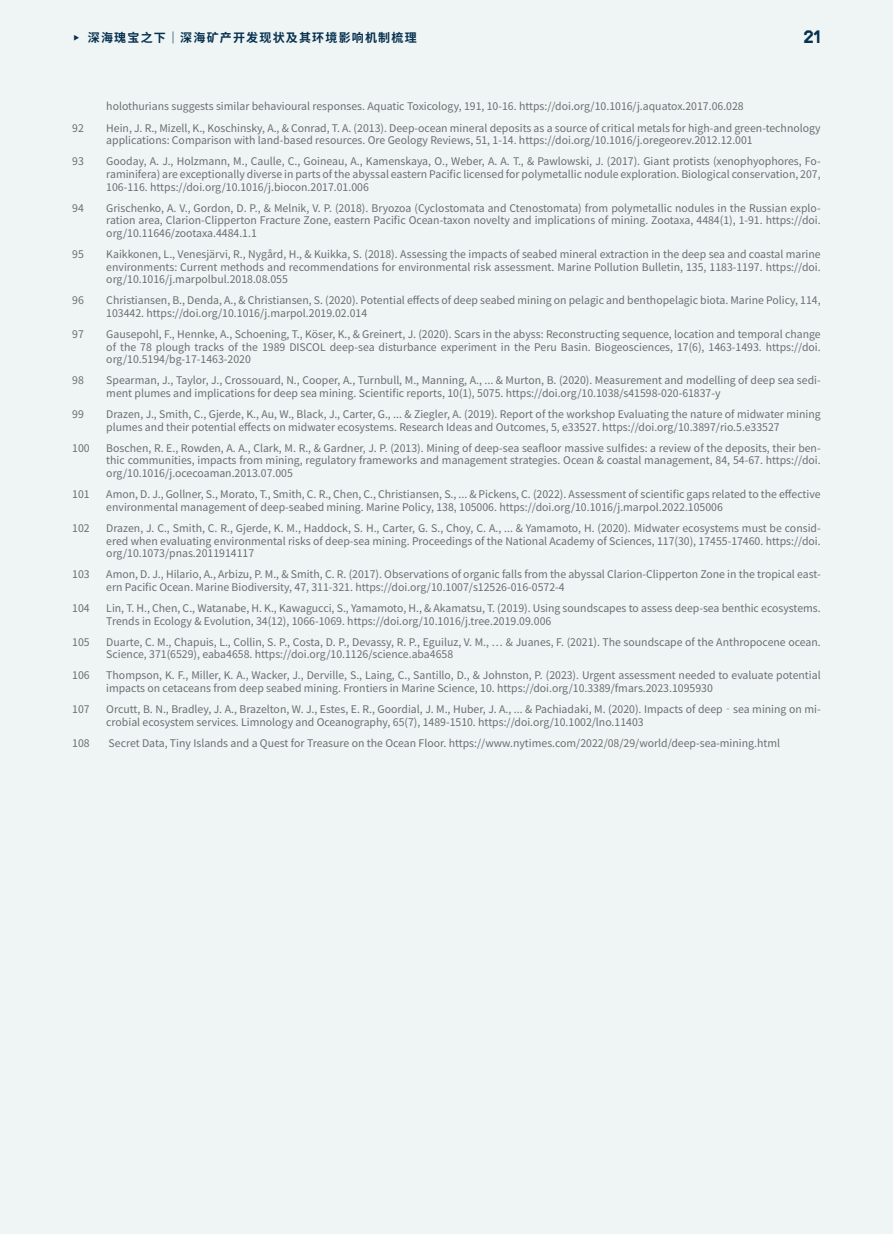
<style>
.page{position:relative;width:893px;height:1234px;background:#fff}
.page>*{position:absolute;margin:0;border:0;box-sizing:border-box;transform-origin:0 0}
.t1{font:18px "Sanctuary LC";color:#07314f}
.t2{font:700 12px "Noto Sans SC";letter-spacing:.1em;color:#07314f}
.t3{font:10.5px/12.6px "Noto Sans SC";color:#6c6d70}
.s1{font-size:6px}
</style>
<div class="page">
<div style="left:0;top:0;width:893px;height:1233px;background:#eff4f5"></div>
<p class="t2" style="left:73px;top:31px;width:345px"><span class="s1">▶</span> 深海瑰宝之下｜深海矿产开发现状及其环境影响机制梳理</p>
<h1 class="t1" style="left:804px;top:26px;width:18px">21</h1>
<p class="t3" style="left:106px;top:100px;width:639px">holothurians suggests similar behavioural responses. Aquatic Toxicology, 191, 10-16. https://doi.org/10.1016/j.aquatox.2017.06.028</p>
<p class="t3" style="left:72px;top:122px;width:13px">92</p>
<p class="t3" style="left:106px;top:122px;width:716px">Hein, J. R., Mizell, K., Koschinsky, A., &amp; Conrad, T. A. (2013). Deep-ocean mineral deposits as a source of critical metals for high-and green-technology applications: Comparison with land-based resources. Ore Geology Reviews, 51, 1-14. https://doi.org/10.1016/j.oregeorev.2012.12.001</p>
<p class="t3" style="left:72px;top:155px;width:13px">93</p>
<p class="t3" style="left:106px;top:155px;width:716px;text-align:justify">Gooday, A. J., Holzmann, M., Caulle, C., Goineau, A., Kamenskaya, O., Weber, A. A. T., &amp; Pawlowski, J. (2017). Giant protists (xenophyophores, Fo&shy;raminifera) are exceptionally diverse in parts of the abyssal eastern Pacific licensed for polymetallic nodule exploration. Biological conservation, 207, 106-116. https://doi.org/10.1016/j.biocon.2017.01.006</p>
<p class="t3" style="left:72px;top:202px;width:13px">94</p>
<p class="t3" style="left:106px;top:202px;width:716px;text-align:justify">Grischenko, A. V., Gordon, D. P., &amp; Melnik, V. P. (2018). Bryozoa (Cyclostomata and Ctenostomata) from polymetallic nodules in the Russian explo&shy;ration area, Clarion-Clipperton Fracture Zone, eastern Pacific Ocean-taxon novelty and implications of mining. Zootaxa, 4484(1), 1-91. https://doi. org/10.11646/zootaxa.4484.1.1</p>
<p class="t3" style="left:72px;top:248px;width:13px">95</p>
<p class="t3" style="left:106px;top:248px;width:716px;text-align:justify">Kaikkonen, L., Venesjärvi, R., Nygård, H., &amp; Kuikka, S. (2018). Assessing the impacts of seabed mineral extraction in the deep sea and coastal marine environments: Current methods and recommendations for environmental risk assessment. Marine Pollution Bulletin, 135, 1183-1197. https://doi. org/10.1016/j.marpolbul.2018.08.055</p>
<p class="t3" style="left:72px;top:294px;width:13px">96</p>
<p class="t3" style="left:106px;top:294px;width:716px">Christiansen, B., Denda, A., &amp; Christiansen, S. (2020). Potential effects of deep seabed mining on pelagic and benthopelagic biota. Marine Policy, 114,<br>103442. https://doi.org/10.1016/j.marpol.2019.02.014</p>
<p class="t3" style="left:72px;top:328px;width:13px">97</p>
<p class="t3" style="left:106px;top:328px;width:716px;text-align:justify">Gausepohl, F., Hennke, A., Schoening, T., Köser, K., &amp; Greinert, J. (2020). Scars in the abyss: Reconstructing sequence, location and temporal change of the 78 plough tracks of the 1989 DISCOL deep-sea disturbance experiment in the Peru Basin. Biogeosciences, 17(6), 1463-1493. https://doi. org/10.5194/bg-17-1463-2020</p>
<p class="t3" style="left:72px;top:374px;width:13px">98</p>
<p class="t3" style="left:106px;top:374px;width:716px">Spearman, J., Taylor, J., Crossouard, N., Cooper, A., Turnbull, M., Manning, A., ... &amp; Murton, B. (2020). Measurement and modelling of deep sea sedi&shy;ment plumes and implications for deep sea mining. Scientific reports, 10(1), 5075. https://doi.org/10.1038/s41598-020-61837-y</p>
<p class="t3" style="left:72px;top:408px;width:13px">99</p>
<p class="t3" style="left:106px;top:408px;width:716px">Drazen, J., Smith, C., Gjerde, K., Au, W., Black, J., Carter, G., ... &amp; Ziegler, A. (2019). Report of the workshop Evaluating the nature of midwater mining plumes and their potential effects on midwater ecosystems. Research Ideas and Outcomes, 5, e33527. https://doi.org/10.3897/rio.5.e33527</p>
<p class="t3" style="left:72px;top:442px;width:19px">100</p>
<p class="t3" style="left:106px;top:442px;width:716px;text-align:justify">Boschen, R. E., Rowden, A. A., Clark, M. R., &amp; Gardner, J. P. (2013). Mining of deep-sea seafloor massive sulfides: a review of the deposits, their ben&shy;thic communities, impacts from mining, regulatory frameworks and management strategies. Ocean &amp; coastal management, 84, 54-67. https://doi. org/10.1016/j.ocecoaman.2013.07.005</p>
<p class="t3" style="left:72px;top:488px;width:19px">101</p>
<p class="t3" style="left:106px;top:488px;width:716px">Amon, D. J., Gollner, S., Morato, T., Smith, C. R., Chen, C., Christiansen, S., ... &amp; Pickens, C. (2022). Assessment of scientific gaps related to the effective environmental management of deep-seabed mining. Marine Policy, 138, 105006. https://doi.org/10.1016/j.marpol.2022.105006</p>
<p class="t3" style="left:72px;top:522px;width:19px">102</p>
<p class="t3" style="left:106px;top:522px;width:716px;text-align:justify">Drazen, J. C., Smith, C. R., Gjerde, K. M., Haddock, S. H., Carter, G. S., Choy, C. A., ... &amp; Yamamoto, H. (2020). Midwater ecosystems must be consid&shy;ered when evaluating environmental risks of deep-sea mining. Proceedings of the National Academy of Sciences, 117(30), 17455-17460. https://doi. org/10.1073/pnas.2011914117</p>
<p class="t3" style="left:72px;top:568px;width:19px">103</p>
<p class="t3" style="left:106px;top:568px;width:716px">Amon, D. J., Hilario, A., Arbizu, P. M., &amp; Smith, C. R. (2017). Observations of organic falls from the abyssal Clarion-Clipperton Zone in the tropical east&shy;ern Pacific Ocean. Marine Biodiversity, 47, 311-321. https://doi.org/10.1007/s12526-016-0572-4</p>
<p class="t3" style="left:72px;top:602px;width:19px">104</p>
<p class="t3" style="left:106px;top:602px;width:716px">Lin, T. H., Chen, C., Watanabe, H. K., Kawagucci, S., Yamamoto, H., &amp; Akamatsu, T. (2019). Using soundscapes to assess deep-sea benthic ecosystems.<br>Trends in Ecology &amp; Evolution, 34(12), 1066-1069. https://doi.org/10.1016/j.tree.2019.09.006</p>
<p class="t3" style="left:72px;top:635px;width:19px">105</p>
<p class="t3" style="left:106px;top:635px;width:716px">Duarte, C. M., Chapuis, L., Collin, S. P., Costa, D. P., Devassy, R. P., Eguiluz, V. M., … &amp; Juanes, F. (2021). The soundscape of the Anthropocene ocean.<br>Science, 371(6529), eaba4658. https://doi.org/10.1126/science.aba4658</p>
<p class="t3" style="left:72px;top:669px;width:19px">106</p>
<p class="t3" style="left:106px;top:669px;width:716px">Thompson, K. F., Miller, K. A., Wacker, J., Derville, S., Laing, C., Santillo, D., &amp; Johnston, P. (2023). Urgent assessment needed to evaluate potential impacts on cetaceans from deep seabed mining. Frontiers in Marine Science, 10. https://doi.org/10.3389/fmars.2023.1095930</p>
<p class="t3" style="left:72px;top:703px;width:19px">107</p>
<p class="t3" style="left:106px;top:703px;width:716px">Orcutt, B. N., Bradley, J. A., Brazelton, W. J., Estes, E. R., Goordial, J. M., Huber, J. A., ... &amp; Pachiadaki, M. (2020). Impacts of deep‐sea mining on mi&shy;crobial ecosystem services. Limnology and Oceanography, 65(7), 1489-1510. https://doi.org/10.1002/lno.11403</p>
<p class="t3" style="left:72px;top:736px;width:19px">108</p>
<p class="t3" style="left:109px;top:736px;width:673px">Secret Data, Tiny Islands and a Quest for Treasure on the Ocean Floor. https://www.nytimes.com/2022/08/29/world/deep-sea-mining.html</p>
</div>
